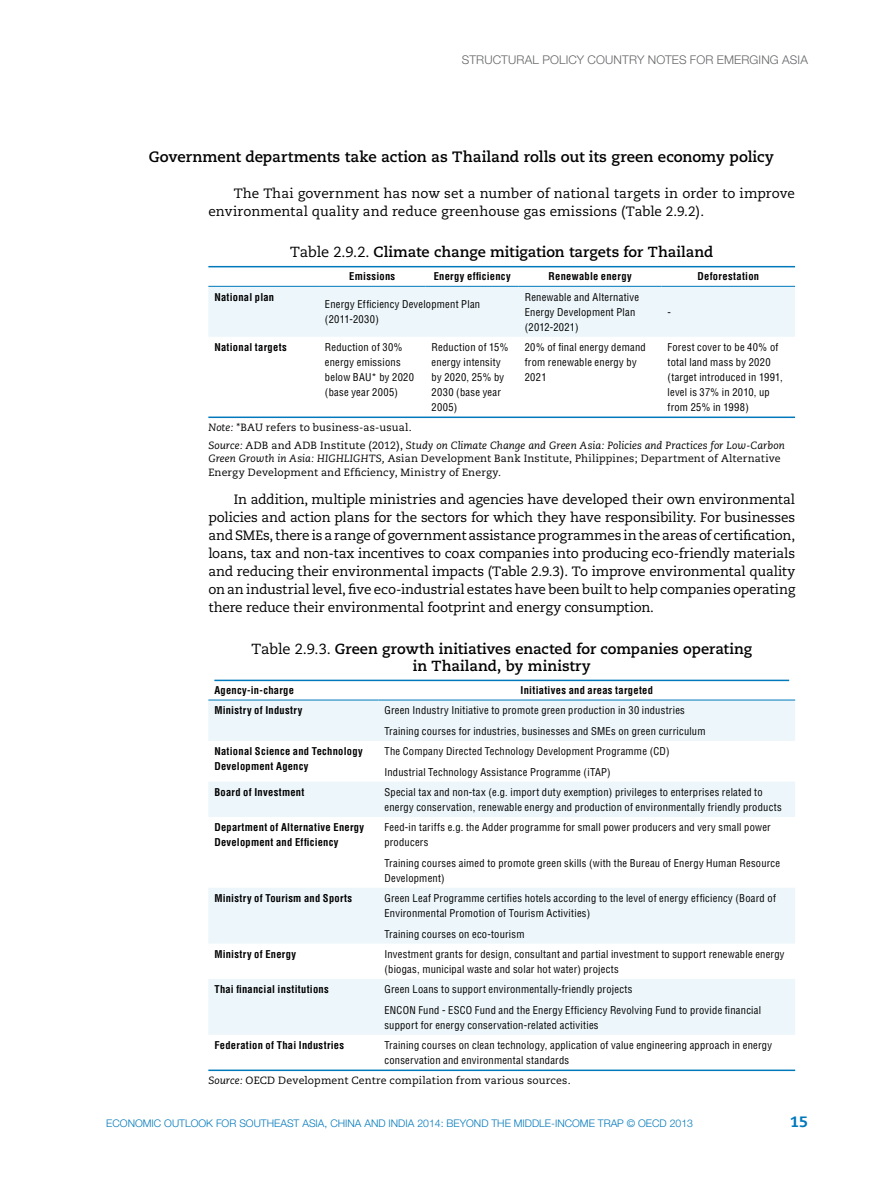
<style>
.page{position:relative;width:893px;height:1191px;background:#fff}
.page>*{position:absolute;margin:0;border:0;box-sizing:border-box;transform-origin:0 0}
.t1{font:700 15px "Caecilia";color:#000}
.t2{font:800 15px "Caecilia";color:#0079bc}
.t3{font:700 14.7px/17.5px "Caecilia";color:#000;text-align:center}
.t4{font:13.5px/18px "Caecilia";color:#000}
.t5{font:300 12px "Helvetica Neue";color:#646567}
.t6{font:condensed 10.5px/15px "Helvetica";letter-spacing:.025em;color:#000}
.t7{font:700 condensed 10.5px/15px "Helvetica";letter-spacing:.025em;color:#000}
.t8{font:10.5px/13.5px "Caecilia";letter-spacing:.015em;color:#000}
.t9{font:italic 10.5px/17.7px "Caecilia";letter-spacing:.005em;color:#000}
.t10{font:300 10.5px "Helvetica Neue";color:#0079bc}
.s1{font-weight:400}
.s2{font-style:normal}
.s3{font-style:italic}
</style>
<div class="page">
<div style="left:208px;top:287px;width:587px;height:50px;background:#edf6fa"></div>
<hr style="left:208px;top:286px;width:111px;height:1px;background:#0079bc">
<hr style="left:319px;top:286px;width:107px;height:1px;background:#0079bc">
<hr style="left:426px;top:286px;width:93px;height:1px;background:#0079bc">
<hr style="left:519px;top:286px;width:142px;height:1px;background:#0079bc">
<hr style="left:661px;top:286px;width:134px;height:1px;background:#0079bc">
<hr style="left:208px;top:266px;width:587px;height:1px;background:#0079bc">
<hr style="left:208px;top:416px;width:587px;height:2px;background:#0079bc">
<svg style="left:208px;top:701px;width:587px;height:333px;fill:#edf6fa"></svg>
<hr style="left:208px;top:700px;width:170px;height:1px;background:#0079bc">
<hr style="left:378px;top:700px;width:417px;height:1px;background:#0079bc">
<hr style="left:214px;top:679px;width:575px;height:2px;background:#0079bc">
<hr style="left:208px;top:1069px;width:587px;height:2px;background:#0079bc">
<p class="t5" style="left:462px;top:52px;width:17px">STRUCTURAL</p>
<p class="t5" style="left:542px;top:52px;width:16px">POLICY</p>
<p class="t5" style="left:587px;top:52px;width:10px">COUNTRY</p>
<p class="t5" style="left:648px;top:52px;width:9px">NOTES</p>
<p class="t5" style="left:690px;top:52px;width:9px">FOR</p>
<p class="t5" style="left:717px;top:52px;width:9px">EMER</p>
<p class="t5" style="left:749px;top:52px;width:41px">GING ASIA</p>
<h1 class="t1" style="left:149px;top:148px;width:627px">Government departments take action as Thailand rolls out its green economy policy</h1>
<p class="t4" style="left:208px;top:185px;width:588px;text-indent:26px">The Thai government has now set a number of national targets in order to improve environmental quality and reduce greenhouse gas emissions (Table 2.9.2).</p>
<h2 class="t3" style="left:290px;top:244px;width:425px"><span class="s1">Table 2.9.2.</span> Climate change mitigation targets for Thailand</h2>
<p class="t7" style="left:349px;top:269px;width:47px">Emissions</p>
<p class="t7" style="left:434px;top:269px;width:78px">Energy efficiency</p>
<p class="t7" style="left:549px;top:269px;width:85px">Renewable energy</p>
<p class="t7" style="left:697px;top:269px;width:63px">Deforestation</p>
<p class="t7" style="left:214px;top:289px;width:61px">National plan</p>
<p class="t6" style="left:325px;top:297px;width:157px">Energy Efficiency Development Plan (2011-2030)</p>
<p class="t6" style="left:525px;top:289px;width:116px">Renewable and Alternative<br>Energy Development Plan (2012-2021)</p>
<p class="t6" style="left:667px;top:304px;width:5px">-</p>
<p class="t7" style="left:214px;top:340px;width:74px">National targets</p>
<p class="t6" style="left:325px;top:340px;width:91px">Reduction of 30% energy emissions below BAU* by 2020 (base year 2005)</p>
<p class="t6" style="left:432px;top:340px;width:78px">Reduction of 15% energy intensity by 2020, 25% by<br>2030 (base year<br>2005)</p>
<p class="t6" style="left:525px;top:340px;width:122px">20% of final energy demand from renewable energy by<br>2021</p>
<p class="t6" style="left:667px;top:340px;width:117px">Forest cover to be 40% of total land mass by 2020 (target introduced in 1991, level is 37% in 2010, up from 25% in 1998)</p>
<p class="t9" style="left:208px;top:418px;width:578px">Note: <span class="s2">*BAU refers to business-as-usual.<br></span>Source: <span class="s2">ADB and ADB Institute (2012),</span> Study on Climate Change and Green Asia: Policies and Practices for Low-Carbon</p>
<p class="t8" style="left:208px;top:452px;width:574px"><span class="s3">Green Growth in Asia: HIGHLIGHTS,</span> Asian Development Bank Institute, Philippines; Department of Alternative<br>Energy Development and Efficiency, Ministry of Energy.</p>
<p class="t4" style="left:208px;top:491px;width:588px;text-align:justify;text-indent:26px">In addition, multiple ministries and agencies have developed their own environmental policies and action plans for the sectors for which they have responsibility. For businesses and SMEs, there is a range of government assistance programmes in the areas of certification, loans, tax and non-tax incentives to coax companies into producing eco-friendly materials and reducing their environmental impacts (Table 2.9.3). To improve environmental quality on an industrial level, five eco-industrial estates have been built to help companies operating there reduce their environmental footprint and energy consumption.</p>
<h2 class="t3" style="left:251px;top:640px;width:502px"><span class="s1">Table 2.9.3.</span> Green growth initiatives enacted for companies operating in Thailand, by ministry</h2>
<p class="t7" style="left:214px;top:682px;width:81px">Agency-in-charge</p>
<p class="t7" style="left:521px;top:682px;width:134px">Initiatives and areas targeted</p>
<p class="t7" style="left:214px;top:703px;width:89px">Ministry of Industry</p>
<p class="t6" style="left:384px;top:700px;width:323px;line-height:20.4px">Green Industry Initiative to promote green production in 30 industries<br>Training courses for industries, businesses and SMEs on green curriculum</p>
<p class="t7" style="left:214px;top:744px;width:150px">National Science and Technology<br>Development Agency</p>
<p class="t6" style="left:384px;top:741px;width:287px;line-height:20.4px">The Company Directed Technology Development Programme (CD)<br>Industrial Technology Assistance Programme (iTAP)</p>
<p class="t7" style="left:214px;top:784px;width:92px">Board of Investment</p>
<p class="t6" style="left:384px;top:784px;width:399px">Special tax and non-tax (e.g. import duty exemption) privileges to enterprises related to energy conservation, renewable energy and production of environmentally friendly products</p>
<p class="t7" style="left:214px;top:820px;width:151px">Department of Alternative Energy<br>Development and Efficiency</p>
<p class="t6" style="left:384px;top:820px;width:388px">Feed-in tariffs e.g. the Adder programme for small power producers and very small power producers</p>
<p class="t6" style="left:384px;top:855px;width:397px">Training courses aimed to promote green skills (with the Bureau of Energy Human Resource<br>Development)</p>
<p class="t7" style="left:214px;top:890px;width:139px">Ministry of Tourism and Sports</p>
<p class="t6" style="left:384px;top:890px;width:393px">Green Leaf Programme certifies hotels according to the level of energy efficiency (Board of<br>Environmental Promotion of Tourism Activities)</p>
<p class="t6" style="left:384px;top:926px;width:142px">Training courses on eco-tourism</p>
<p class="t7" style="left:214px;top:946px;width:83px">Ministry of Energy</p>
<p class="t6" style="left:384px;top:946px;width:402px">Investment grants for design, consultant and partial investment to support renewable energy (biogas, municipal waste and solar hot water) projects</p>
<p class="t7" style="left:214px;top:982px;width:116px">Thai financial institutions</p>
<p class="t6" style="left:384px;top:979px;width:378px;line-height:20.4px">Green Loans to support environmentally-friendly projects<br>ENCON Fund - ESCO Fund and the Energy Efficiency Revolving Fund to provide financial</p>
<p class="t6" style="left:384px;top:1017px;width:216px">support for energy conservation-related activities</p>
<p class="t7" style="left:214px;top:1037px;width:131px">Federation of Thai Industries</p>
<p class="t6" style="left:384px;top:1037px;width:389px">Training courses on clean technology, application of value engineering approach in energy conservation and environmental standards</p>
<p class="t8" style="left:208px;top:1073px;width:364px"><span class="s3">Source:</span> OECD Development Centre compilation from various sources.</p>
<p class="t10" style="left:106px;top:1117px;width:588px">ECONOMIC OUTLOOK FOR SOUTHEAST ASIA, CHINA AND INDIA 2014: BEYOND THE MIDDLE-INCOME TRAP © OECD 2013</p>
<h1 class="t2" style="left:790px;top:1112px;width:19px">15</h1>
</div>
